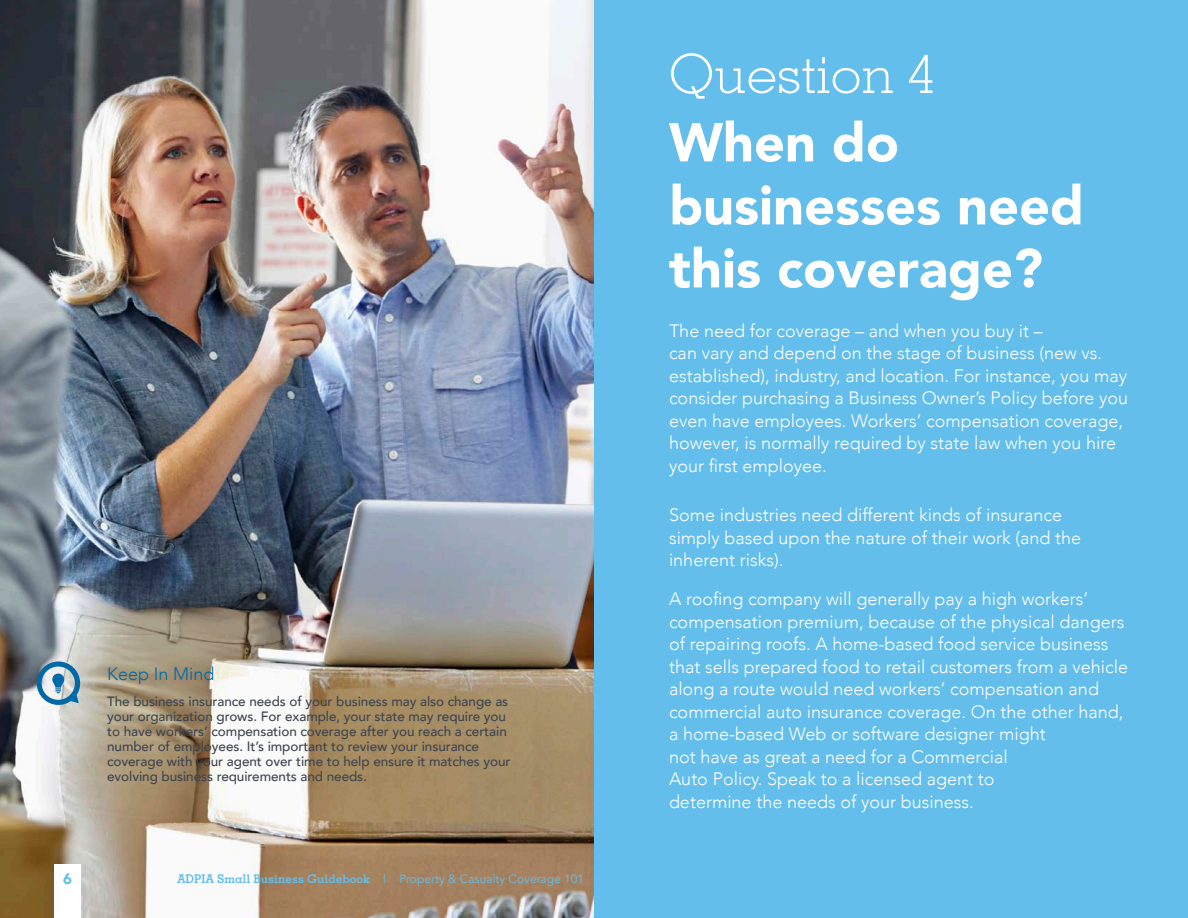
<style>
.page{position:relative;width:1188px;height:918px;background:#fff}
.page>*{position:absolute;margin:0;border:0;box-sizing:border-box;transform-origin:0 0}
.PART_PAGE_-_Title{font:900 54px/63px "Avenir";color:#fff}
.PART_PAGE_-_Number{font:300 54px "Memphis LT Std";color:#fff}
.SECTION_PAGE_-_Intro{font:300 18px/22.5px "Avenir";color:#fff}
.PART_PAGE_-_Title-2{font:300 18px/22.5px "Avenir";color:#fff}
.CONTENT_PAGE_-_Body{font:300 18px "Avenir";color:#0069a6}
.t1{font:900 15px "Avenir";color:#64beeb}
.CONTENT_PAGE_-_Body-2{font:500 13.5px/15px "Avenir";letter-spacing:-.005em;color:#3e444f}
.t2{font:12px "Avenir";color:#64beeb}
.s1{font-family:"Memphis LT Std";font-weight:700}
</style>
<div class="page">
<div style="left:594px;top:0;width:594px;height:918px;background:#64beeb"></div>
<img style="left:0;top:0;width:594px;height:918px">
<div style="left:54px;top:864px;width:27px;height:54px;background:#fff"></div>
<svg style="left:37px;top:661px;width:43px;height:44px"></svg>
<p class="CONTENT_PAGE_-_Body" style="left:107px;top:663px;width:109px">Keep In Mind</p>
<p class="CONTENT_PAGE_-_Body-2" style="left:107px;top:693px;width:405px">The business insurance needs of your business may also change as your organization grows. For example, your state may require you to have workers’ compensation coverage after you reach a certain number of employees. It’s important to review your insurance coverage with your agent over time to help ensure it matches your evolving business requirements and needs.</p>
<p class="t1" style="left:63px;top:866px;width:10px">6</p>
<p class="t2" style="left:177px;top:872px;width:409px"><span class="s1">ADPIA Small Business Guidebook</span> | Property &amp; Casualty Coverage 101</p>
<p class="PART_PAGE_-_Number" style="left:669px;top:41px;width:267px">Question 4</p>
<p class="PART_PAGE_-_Title" style="left:669px;top:110px;width:417px">When do businesses need this coverage?</p>
<p class="PART_PAGE_-_Title-2" style="left:669px;top:319px;width:461px">The need for coverage – and when you buy it –<br>can vary and depend on the stage of business (new vs. established), industry, and location. For instance, you may consider purchasing a Business Owner’s Policy before you even have employees. Workers’ compensation coverage, however, is normally required by state law when you hire your first employee.</p>
<p class="SECTION_PAGE_-_Intro" style="left:669px;top:504px;width:414px">Some industries need different kinds of insurance simply based upon the nature of their work (and the inherent risks).</p>
<p class="SECTION_PAGE_-_Intro" style="left:669px;top:588px;width:461px">A roofing company will generally pay a high workers’ compensation premium, because of the physical dangers of repairing roofs. A home-based food service business that sells prepared food to retail customers from a vehicle along a route would need workers’ compensation and commercial auto insurance coverage. On the other hand, a home-based Web or software designer might<br>not have as great a need for a Commercial<br>Auto Policy. Speak to a licensed agent to<br>determine the needs of your business.</p>
</div>
